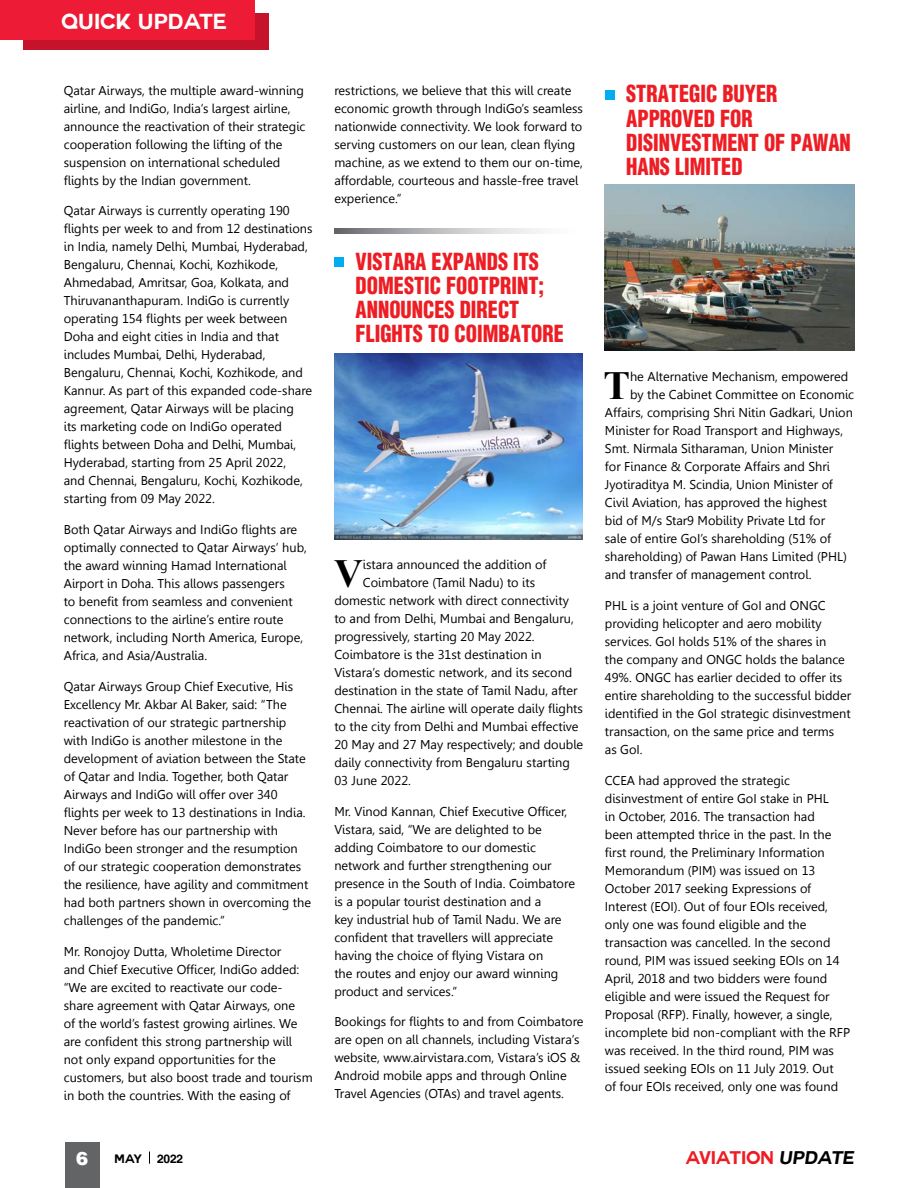
<style>
.page{position:relative;width:918px;height:1188px;background:#fff}
.page>*{position:absolute;margin:0;border:0;box-sizing:border-box;transform-origin:0 0}
.t1{font:700 39.9px "Times New Roman";color:#000}
.t2{font:900 condensed 22.5px/24px "Context Black Condensed S Si";color:#ed1d24;scale:.9 1}
.t3{font:700 21.3px "Couture";color:#fff}
.t4{font:700 18px "Couture";color:#ed1d24}
.t5{font:900 18px "Context Black S Si";color:#fff}
.t6{font:12.75px/18px "Gisha";color:#000}
.t7{font:700 12px "Couture";color:#000}
.s1{font-style:italic;color:#000}
</style>
<div class="page">
<div style="left:23px;top:14px;width:246px;height:36px;background:#c4132a"></div>
<div style="left:0;top:0;width:254px;height:39px;background:#ed1b35"></div>
<svg style="left:334px;top:229px;width:206px;height:4px"></svg>
<div style="left:334px;top:258px;width:10px;height:9px;background:#00aeef"></div>
<img style="left:334px;top:353px;width:249px;height:187px">
<div style="left:605px;top:90px;width:9px;height:9px;background:#00aeef"></div>
<img style="left:605px;top:185px;width:249px;height:166px">
<div style="left:65px;top:1143px;width:35px;height:45px;background:#636466"></div>
<svg style="left:149px;top:1152px;width:1px;height:12px"></svg>
<h3 class="t3" style="left:62px;top:11px;width:167px">QUICK UPDATE</h3>
<p class="t6" style="left:64px;top:81px;width:243px">Qatar Airways, the multiple award-winning airline, and IndiGo, India’s largest airline, announce the reactivation of their strategic cooperation following the lifting of the suspension on international scheduled flights by the Indian government.</p>
<p class="t6" style="left:64px;top:202px;width:250px">Qatar Airways is currently operating 190 flights per week to and from 12 destinations in India, namely Delhi, Mumbai, Hyderabad, Bengaluru, Chennai, Kochi, Kozhikode, Ahmedabad, Amritsar, Goa, Kolkata, and Thiruvananthapuram. IndiGo is currently operating 154 flights per week between Doha and eight cities in India and that includes Mumbai, Delhi, Hyderabad, Bengaluru, Chennai, Kochi, Kozhikode, and Kannur. As part of this expanded code-share agreement, Qatar Airways will be placing<br>its marketing code on IndiGo operated flights between Doha and Delhi, Mumbai, Hyderabad, starting from 25 April 2022,<br>and Chennai, Bengaluru, Kochi, Kozhikode, starting from 09 May 2022.</p>
<p class="t6" style="left:64px;top:521px;width:245px">Both Qatar Airways and IndiGo flights are optimally connected to Qatar Airways’ hub, the award winning Hamad International Airport in Doha. This allows passengers<br>to benefit from seamless and convenient connections to the airline’s entire route network, including North America, Europe, Africa, and Asia/Australia.</p>
<p class="t6" style="left:64px;top:678px;width:249px">Qatar Airways Group Chief Executive, His Excellency Mr. Akbar Al Baker, said: “The reactivation of our strategic partnership with IndiGo is another milestone in the development of aviation between the State of Qatar and India. Together, both Qatar Airways and IndiGo will offer over 340 flights per week to 13 destinations in India.<br>Never before has our partnership with IndiGo been stronger and the resumption of our strategic cooperation demonstrates the resilience, have agility and commitment had both partners shown in overcoming the challenges of the pandemic.”</p>
<p class="t6" style="left:64px;top:942px;width:250px">Mr. Ronojoy Dutta, Wholetime Director<br>and Chief Executive Officer, IndiGo added: “We are excited to reactivate our code&shy;share agreement with Qatar Airways, one<br>of the world’s fastest growing airlines. We are confident this strong partnership will not only expand opportunities for the customers, but also boost trade and tourism in both the countries. With the easing of</p>
<p class="t6" style="left:334px;top:81px;width:250px">restrictions, we believe that this will create economic growth through IndiGo’s seamless nationwide connectivity. We look forward to serving customers on our lean, clean flying machine, as we extend to them our on-time, affordable, courteous and hassle-free travel experience.”</p>
<h2 class="t2" style="left:356px;top:250px;width:233px">VISTARA EXPANDS ITS<br>DOMESTIC FOOTPRINT;<br>ANNOUNCES DIRECT<br>FLIGHTS TO COIMBATORE</h2>
<h1 class="t1" style="left:334px;top:546px;width:30px">V</h1>
<p class="t6" style="left:363px;top:555px;width:185px">istara announced the addition of</p>
<p class="t6" style="left:363px;top:573px;width:174px">Coimbatore (Tamil Nadu) to its</p>
<p class="t6" style="left:334px;top:591px;width:236px">domestic network with direct connectivity</p>
<p class="t6" style="left:334px;top:609px;width:241px">to and from Delhi, Mumbai and Bengaluru,</p>
<p class="t6" style="left:334px;top:627px;width:202px">progressively, starting 20 May 2022.</p>
<p class="t6" style="left:334px;top:645px;width:209px">Coimbatore is the 31st destination in</p>
<p class="t6" style="left:334px;top:663px;width:240px">Vistara’s domestic network, and its second</p>
<p class="t6" style="left:334px;top:682px;width:245px">destination in the state of Tamil Nadu, after</p>
<p class="t6" style="left:334px;top:700px;width:250px">Chennai. The airline will operate daily flights</p>
<p class="t6" style="left:334px;top:718px;width:246px">to the city from Delhi and Mumbai effective</p>
<p class="t6" style="left:334px;top:736px;width:250px">20 May and 27 May respectively; and double</p>
<p class="t6" style="left:334px;top:754px;width:237px">daily connectivity from Bengaluru starting</p>
<p class="t6" style="left:334px;top:772px;width:78px">03 June 2022.</p>
<p class="t6" style="left:334px;top:802px;width:242px">Mr. Vinod Kannan, Chief Executive Officer, Vistara, said, “We are delighted to be adding Coimbatore to our domestic network and further strengthening our presence in the South of India. Coimbatore is a popular tourist destination and a<br>key industrial hub of Tamil Nadu. We are confident that travellers will appreciate having the choice of flying Vistara on<br>the routes and enjoy our award winning product and services.”</p>
<p class="t6" style="left:334px;top:1013px;width:251px">Bookings for flights to and from Coimbatore are open on all channels, including Vistara’s website, www.airvistara.com, Vistara’s iOS &amp; Android mobile apps and through Online Travel Agencies (OTAs) and travel agents.</p>
<h2 class="t2" style="left:626px;top:82px;width:251px">STRATEGIC BUYER<br>APPROVED FOR<br>DISINVESTMENT OF PAWAN<br>HANS LIMITED</h2>
<h1 class="t1" style="left:603px;top:358px;width:28px">T</h1>
<p class="t6" style="left:630px;top:368px;width:220px">he Alternative Mechanism, empowered</p>
<p class="t6" style="left:630px;top:386px;width:226px">by the Cabinet Committee on Economic</p>
<p class="t6" style="left:605px;top:404px;width:250px">Affairs, comprising Shri Nitin Gadkari, Union</p>
<p class="t6" style="left:605px;top:422px;width:240px">Minister for Road Transport and Highways,</p>
<p class="t6" style="left:605px;top:440px;width:230px">Smt. Nirmala Sitharaman, Union Minister</p>
<p class="t6" style="left:605px;top:458px;width:227px">for Finance &amp; Corporate Affairs and Shri</p>
<p class="t6" style="left:605px;top:476px;width:230px">Jyotiraditya M. Scindia, Union Minister of</p>
<p class="t6" style="left:605px;top:494px;width:224px">Civil Aviation, has approved the highest</p>
<p class="t6" style="left:605px;top:512px;width:222px">bid of M/s Star9 Mobility Private Ltd for</p>
<p class="t6" style="left:605px;top:530px;width:228px">sale of entire GoI’s shareholding (51% of</p>
<p class="t6" style="left:605px;top:548px;width:244px">shareholding) of Pawan Hans Limited (PHL)</p>
<p class="t6" style="left:605px;top:566px;width:208px">and transfer of management control.</p>
<p class="t6" style="left:605px;top:597px;width:248px">PHL is a joint venture of GoI and ONGC providing helicopter and aero mobility services. GoI holds 51% of the shares in<br>the company and ONGC holds the balance 49%. ONGC has earlier decided to offer its entire shareholding to the successful bidder identified in the GoI strategic disinvestment transaction, on the same price and terms<br>as GoI.</p>
<p class="t6" style="left:605px;top:771px;width:247px">CCEA had approved the strategic disinvestment of entire GoI stake in PHL<br>in October, 2016. The transaction had<br>been attempted thrice in the past. In the first round, the Preliminary Information Memorandum (PIM) was issued on 13<br>October 2017 seeking Expressions of Interest (EOI). Out of four EOIs received, only one was found eligible and the transaction was cancelled. In the second round, PIM was issued seeking EOIs on 14<br>April, 2018 and two bidders were found eligible and were issued the Request for Proposal (RFP). Finally, however, a single, incomplete bid non-compliant with the RFP was received. In the third round, PIM was issued seeking EOIs on 11 July 2019. Out<br>of four EOIs received, only one was found</p>
<h3 class="t5" style="left:76px;top:1146px;width:14px">6</h3>
<p class="t7" style="left:114px;top:1153px;width:29px">MAY</p>
<p class="t7" style="left:157px;top:1153px;width:27px">2022</p>
<h3 class="t4" style="left:686px;top:1149px;width:170px">AVIATION <span class="s1">UPDATE</span></h3>
</div>
